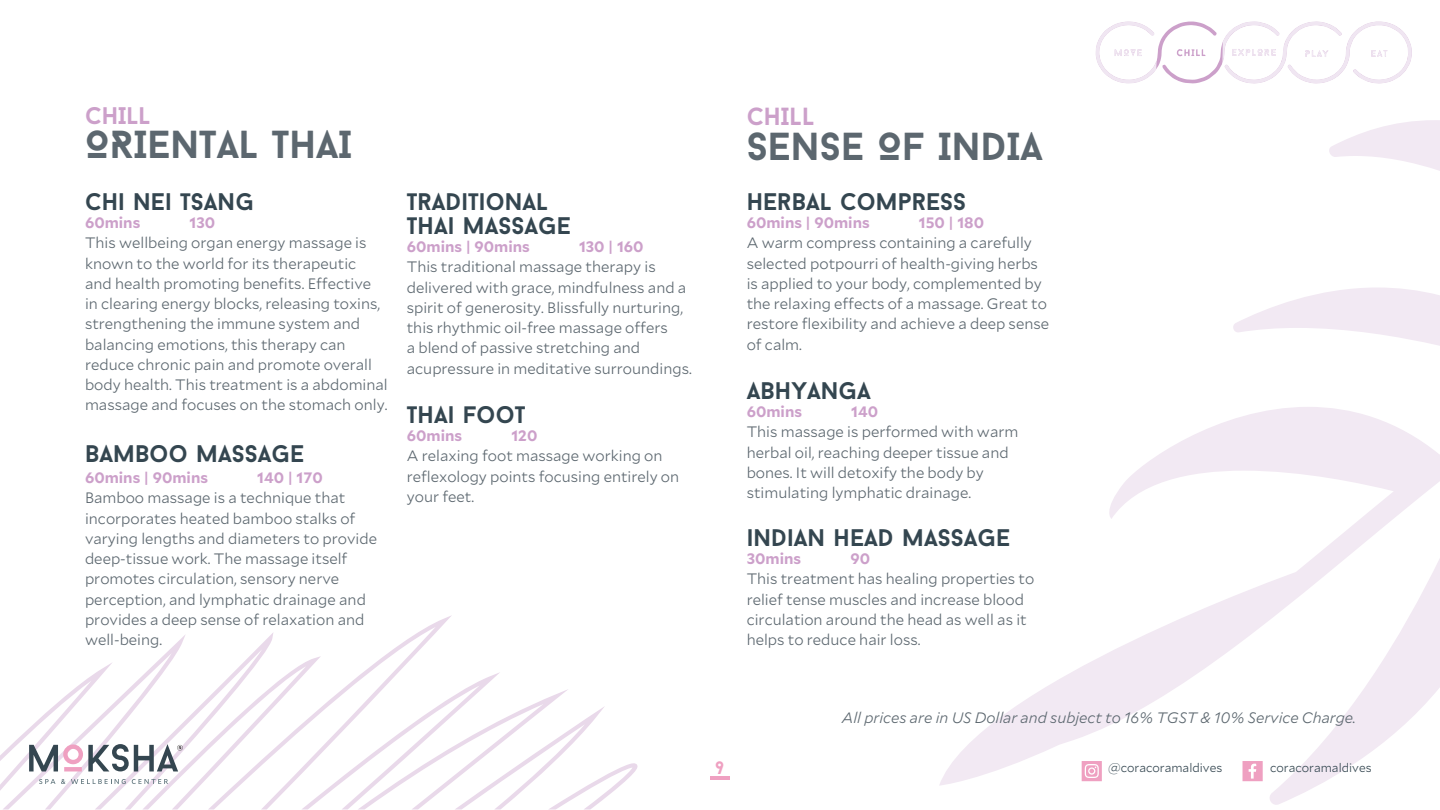
<style>
.page{position:relative;width:1440px;height:810px;background:#fff}
.page>*{position:absolute;margin:0;border:0;box-sizing:border-box;transform-origin:0 0}
.t1{font:700 39px "Baron Neue";color:#5c676f}
.t2{font:700 24.75px "Baron Neue";color:#cca0ca}
.t3{font:700 24px/23.7px "Baron Neue";color:#344650}
.t4{font:700 24px "Baron Neue";color:#cca0ca}
.t5{font:700 18px "Baron Neue";color:#efa0c1}
.t6{font:300 15px/20.2px "Mallory";color:#5c676f}
.t7{font:700 15px "Mallory";color:#cca0ca}
.t8{font:italic 300 15px "Mallory";color:#5c676f}
.t9{font:300 12px "Mallory";color:#344650}
</style>
<div class="page">
<svg style="left:0;top:632px;width:638px;height:178px"></svg>
<hr style="left:710px;top:776px;width:20px;height:4px;background:#efa0c1">
<svg style="left:939px;top:120px;width:501px;height:685px"></svg>
<svg style="left:1082px;top:761px;width:20px;height:20px"></svg>
<svg style="left:1243px;top:761px;width:20px;height:20px"></svg>
<svg style="left:1033px;top:21px;width:384px;height:124px"></svg>
<p class="t4" style="left:85px;top:106px;width:67px">CHILL</p>
<p class="t1" style="left:85px;top:129px;width:268px">ORIENTAL THAI</p>
<p class="t3" style="left:85px;top:192px;width:170px">CHI NEI TSANG</p>
<p class="t7" style="left:85px;top:212px;width:57px">60mins</p>
<p class="t7" style="left:190px;top:212px;width:27px">130</p>
<p class="t6" style="left:85px;top:232px;width:283px">This wellbeing organ energy massage is known to the world for its therapeutic</p>
<p class="t6" style="left:85px;top:273px;width:288px">and health promoting benefits. Effective</p>
<p class="t6" style="left:85px;top:293px;width:304px">in clearing energy blocks, releasing toxins, strengthening the immune system and balancing emotions, this therapy can reduce chronic pain and promote overall body health. This treatment is a abdominal massage and focuses on the stomach only.</p>
<p class="t3" style="left:85px;top:444px;width:221px">BAMBOO MASSAGE</p>
<p class="t7" style="left:85px;top:467px;width:124px">60mins | 90mins</p>
<p class="t7" style="left:257px;top:467px;width:67px">140 | 170</p>
<p class="t6" style="left:85px;top:487px;width:294px">Bamboo massage is a technique that incorporates heated bamboo stalks of varying lengths and diameters to provide deep-tissue work. The massage itself promotes circulation, sensory nerve perception, and lymphatic drainage and provides a deep sense of relaxation and well-being.</p>
<p class="t3" style="left:407px;top:192px;width:166px">TRADITIONAL<br>THAI MASSAGE</p>
<p class="t7" style="left:407px;top:236px;width:124px">60mins | 90mins</p>
<p class="t7" style="left:579px;top:236px;width:66px">130 | 160</p>
<p class="t6" style="left:407px;top:256px;width:281px">This traditional massage therapy is delivered with grace, mindfulness and a spirit of generosity. Blissfully nurturing, this rhythmic oil-free massage offers</p>
<p class="t6" style="left:407px;top:337px;width:287px">a blend of passive stretching and acupressure in meditative surroundings.</p>
<p class="t3" style="left:407px;top:405px;width:120px">THAI FOOT</p>
<p class="t7" style="left:407px;top:425px;width:57px">60mins</p>
<p class="t7" style="left:511px;top:425px;width:28px">120</p>
<p class="t6" style="left:407px;top:445px;width:274px">A relaxing foot massage working on reflexology points focusing entirely on your feet.</p>
<p class="t2" style="left:747px;top:106px;width:69px">CHILL</p>
<p class="t1" style="left:747px;top:130px;width:297px">SENSE OF INDIA</p>
<p class="t3" style="left:747px;top:192px;width:221px">HERBAL COMPRESS</p>
<p class="t7" style="left:747px;top:212px;width:124px">60mins | 90mins</p>
<p class="t7" style="left:919px;top:212px;width:67px">150 | 180</p>
<p class="t6" style="left:747px;top:232px;width:293px">A warm compress containing a carefully selected potpourri of health-giving herbs</p>
<p class="t6" style="left:747px;top:273px;width:304px">is applied to your body, complemented by the relaxing effects of a massage. Great to restore flexibility and achieve a deep sense of calm.</p>
<p class="t3" style="left:747px;top:381px;width:126px">ABHYANGA</p>
<p class="t7" style="left:747px;top:401px;width:57px">60mins</p>
<p class="t7" style="left:851px;top:401px;width:28px">140</p>
<p class="t6" style="left:747px;top:421px;width:273px">This massage is performed with warm herbal oil, reaching deeper tissue and bones. It will detoxify the body by stimulating lymphatic drainage.</p>
<p class="t3" style="left:747px;top:528px;width:265px">INDIAN HEAD MASSAGE</p>
<p class="t7" style="left:747px;top:548px;width:56px">30mins</p>
<p class="t7" style="left:850px;top:548px;width:21px">90</p>
<p class="t6" style="left:747px;top:568px;width:289px">This treatment has healing properties to relief tense muscles and increase blood circulation around the head as well as it helps to reduce hair loss.</p>
<p class="t8" style="left:842px;top:707px;width:516px">All prices are in US Dollar and subject to 16% TGST &amp; 10% Service Charge.</p>
<p class="t5" style="left:716px;top:760px;width:10px">9</p>
<p class="t9" style="left:1108px;top:760px;width:116px">@coracoramaldives</p>
<p class="t9" style="left:1270px;top:760px;width:103px">coracoramaldives</p>
</div>
